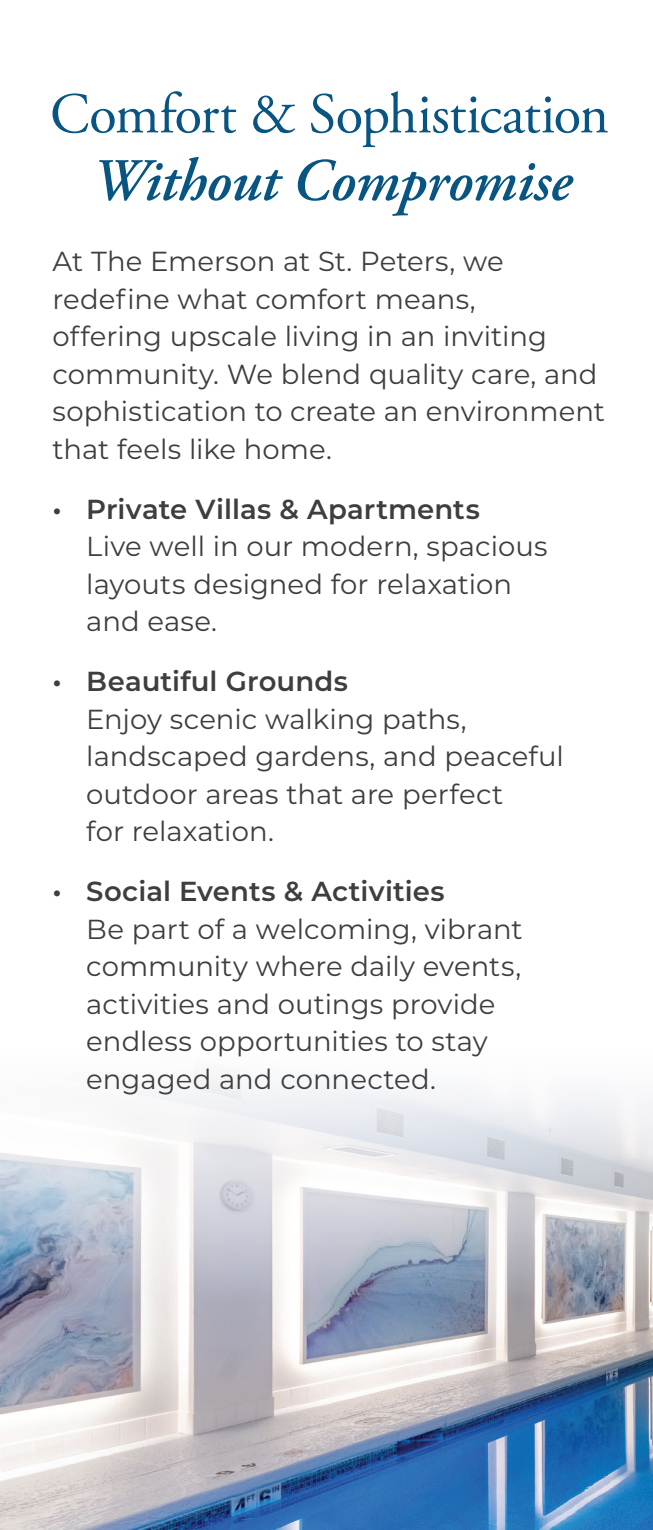
<style>
.page{position:relative;width:653px;height:1530px;background:#fff}
.page>*{position:absolute;margin:0;border:0;box-sizing:border-box;transform-origin:0 0}
.t1{font:italic 600 60px "Adobe Garamond Pro";letter-spacing:-.01em;color:#085583}
.t2{font:57.5px "Adobe Garamond Pro";letter-spacing:-.015em;color:#085583}
.t3{font:27.5px/37.5px "Montserrat";color:#3e3e3f}
.s1{font-weight:600}
</style>
<div class="page">
<img style="left:0;top:1072px;width:652px;height:458px">
<p class="t2" style="left:50px;top:80px;width:560px">Comfort &amp; Sophistication</p>
<p class="t1" style="left:91px;top:146px;width:481px">Without Compromise</p>
<p class="t3" style="left:52px;top:242px;width:553px">At The Emerson at St. Peters, we redefine what comfort means,<br>offering upscale living in an inviting community. We blend quality care, and sophistication to create an environment that feels like home.</p>
<p class="t3" style="left:86px;top:489px;width:462px;text-indent:-34px"><span class="s1">• Private Villas &amp; Apartments<br></span>Live well in our modern, spacious layouts designed for relaxation and ease.</p>
<p class="t3" style="left:86px;top:662px;width:479px;text-indent:-34px"><span class="s1">• Beautiful Grounds<br></span>Enjoy scenic walking paths, landscaped gardens, and peaceful outdoor areas that are perfect<br>for relaxation.</p>
<p class="t3" style="left:86px;top:872px;width:438px;text-indent:-34px"><span class="s1">• Social Events &amp; Activities<br></span>Be part of a welcoming, vibrant community where daily events, activities and outings provide endless opportunities to stay engaged and connected.</p>
</div>
